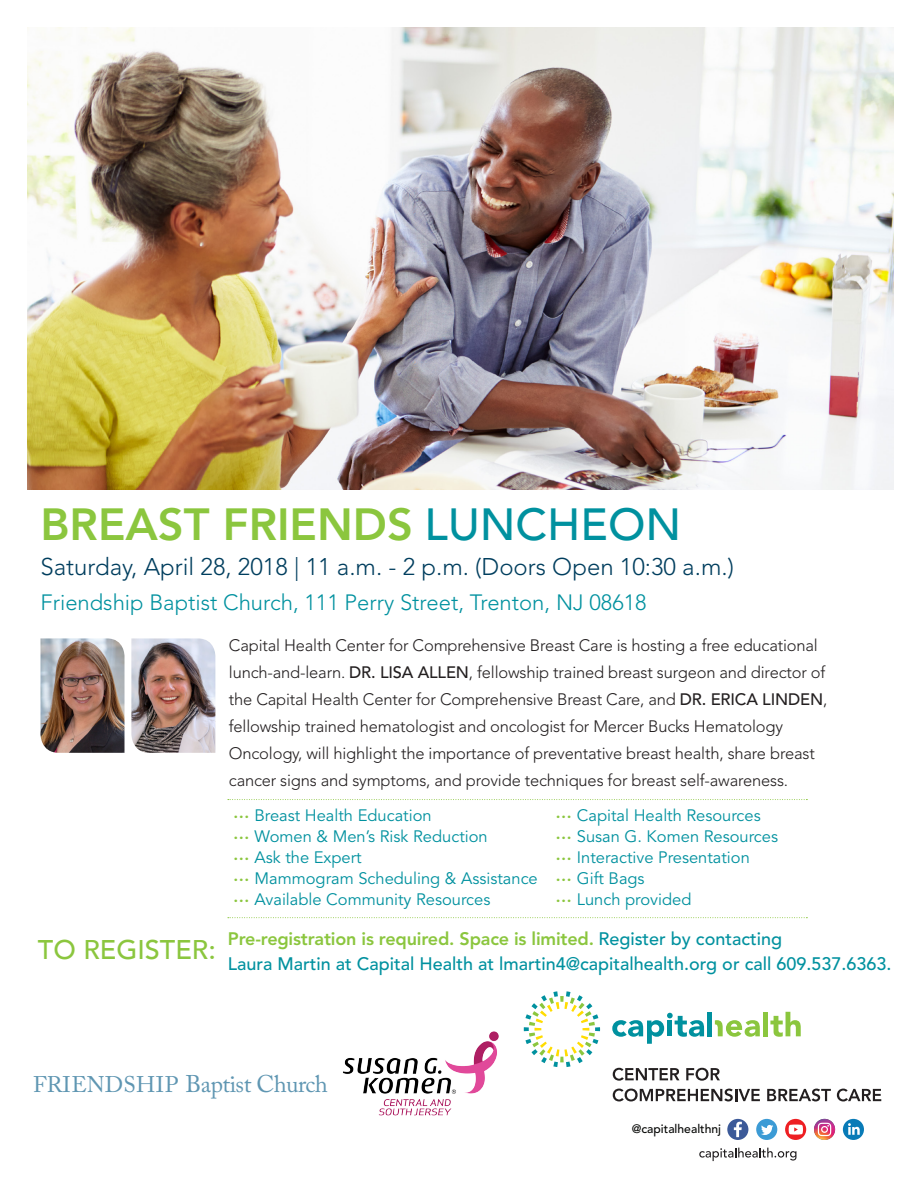
<style>
.page{position:relative;width:918px;height:1188px;background:#fff}
.page>*{position:absolute;margin:0;border:0;box-sizing:border-box;transform-origin:0 0}
.t1{font:800 45px "Avenir";color:#8bc63e}
.t2{font:500 27px "Avenir";color:#8bc63e}
.t3{font:300 24px "Avenir LT Std";color:#003e5e}
.t4{font:24px "Adobe Caslon Pro";letter-spacing:-.02em;color:#5f96b2}
.t5{font:300 22.05px "Avenir LT Std";color:#00919f}
.t6{font:500 18px/25.5px "Avenir LT Std";color:#00919f}
.t7{font:300 16.5px/27px "Avenir LT Std";letter-spacing:-.01em;color:#231f20}
.t8{font:16.5px "Avenir LT Std";color:#00919f}
.t9{font:500 12.15px "Avenir LT Std";color:#040503}
.s1{font-weight:500;color:#00919f}
.s2{font-weight:500}
.s3{font-weight:800;color:#8bc63e}
.s4{font-size:22.5px}
</style>
<div class="page">
<img style="left:27px;top:27px;width:866px;height:462px">
<img style="left:40px;top:638px;width:85px;height:115px">
<img style="left:131px;top:638px;width:84px;height:115px">
<svg style="left:228px;top:799px;width:579px;height:1px"></svg>
<svg style="left:228px;top:917px;width:579px;height:1px"></svg>
<svg style="left:613px;top:1068px;width:66px;height:13px"></svg>
<svg style="left:686px;top:1068px;width:34px;height:13px"></svg>
<svg style="left:613px;top:1089px;width:147px;height:12px"></svg>
<svg style="left:767px;top:1089px;width:64px;height:12px"></svg>
<svg style="left:837px;top:1089px;width:44px;height:12px"></svg>
<svg style="left:524px;top:991px;width:76px;height:76px"></svg>
<svg style="left:612px;top:1013px;width:92px;height:31px"></svg>
<div style="left:707px;top:1012px;width:5px;height:24px;background:#00919f"></div>
<svg style="left:770px;top:1012px;width:31px;height:25px"></svg>
<div style="left:763px;top:1012px;width:5px;height:24px;background:#8bc63e"></div>
<svg style="left:715px;top:1020px;width:45px;height:17px"></svg>
<svg style="left:699px;top:1148px;width:97px;height:13px"></svg>
<svg style="left:785px;top:1119px;width:21px;height:21px"></svg>
<svg style="left:789px;top:1125px;width:14px;height:10px"></svg>
<div style="left:756px;top:1119px;width:21px;height:21px;background:#3c9bd5;border-radius:50%"></div>
<svg style="left:761px;top:1125px;width:12px;height:10px"></svg>
<img style="left:814px;top:1119px;width:21px;height:21px;border-radius:11px">
<svg style="left:818px;top:1123px;width:13px;height:13px"></svg>
<div style="left:727px;top:1119px;width:21px;height:21px;background:#3c5a99;border-radius:50%"></div>
<svg style="left:734px;top:1122px;width:8px;height:15px"></svg>
<div style="left:843px;top:1119px;width:21px;height:21px;background:#097bb7;border-radius:50%"></div>
<svg style="left:848px;top:1123px;width:12px;height:12px"></svg>
<img style="left:343px;top:1031px;width:156px;height:85px">
<p class="t1" style="left:40px;top:489px;width:642px">BREAST FRIENDS <span class="s1">LUNCHEON</span></p>
<p class="t3" style="left:40px;top:553px;width:695px">Saturday, April 28, 2018 | 11 a.m. - 2 p.m. (Doors Open 10:30 a.m.)</p>
<p class="t5" style="left:40px;top:590px;width:608px">Friendship Baptist Church, 111 Perry Street, Trenton, NJ 08618</p>
<p class="t7" style="left:229px;top:631px;width:600px">Capital Health Center for Comprehensive Breast Care is hosting a free educational lunch-and-learn. <span class="s2">DR. LISA ALLEN</span>, fellowship trained breast surgeon and director of the Capital Health Center for Comprehensive Breast Care, and <span class="s2">DR. ERICA LINDEN</span>, fellowship trained hematologist and oncologist for Mercer Bucks Hematology Oncology, will highlight the importance of preventative breast health, share breast cancer signs and symptoms, and provide techniques for breast self-awareness.</p>
<p class="t8" style="left:233px;top:805px;width:200px"><sup>…</sup> Breast Health Education</p>
<p class="t8" style="left:233px;top:826px;width:256px"><sup>…</sup> Women &amp; Men’s Risk Reduction</p>
<p class="t8" style="left:233px;top:847px;width:130px"><sup>…</sup> Ask the Expert</p>
<p class="t8" style="left:233px;top:868px;width:306px"><sup>…</sup> Mammogram Scheduling &amp; Assistance</p>
<p class="t8" style="left:233px;top:889px;width:259px"><sup>…</sup> Available Community Resources</p>
<p class="t8" style="left:555px;top:805px;width:207px"><sup>…</sup> Capital Health Resources</p>
<p class="t8" style="left:555px;top:826px;width:224px"><sup>…</sup> Susan G. Komen Resources</p>
<p class="t8" style="left:555px;top:847px;width:196px"><sup>…</sup> Interactive Presentation</p>
<p class="t8" style="left:555px;top:868px;width:91px"><sup>…</sup> Gift Bags</p>
<p class="t8" style="left:555px;top:889px;width:137px"><sup>…</sup> Lunch provided</p>
<p class="t2" style="left:38px;top:927px;width:179px">TO REGISTER:</p>
<p class="t6" style="left:228px;top:926px;width:665px"><span class="s3">Pre-registration is required. Space is limited.</span> Register by contacting<br>Laura Martin at Capital Health at lmartin4@capitalhealth.org or call 609.537.6363.</p>
<p class="t4" style="left:33px;top:1070px;width:296px"><span class="s4">FRIENDSHIP</span> Baptist Church</p>
<p class="t9" style="left:632px;top:1122px;width:91px">@capitalhealthnj</p>
</div>
